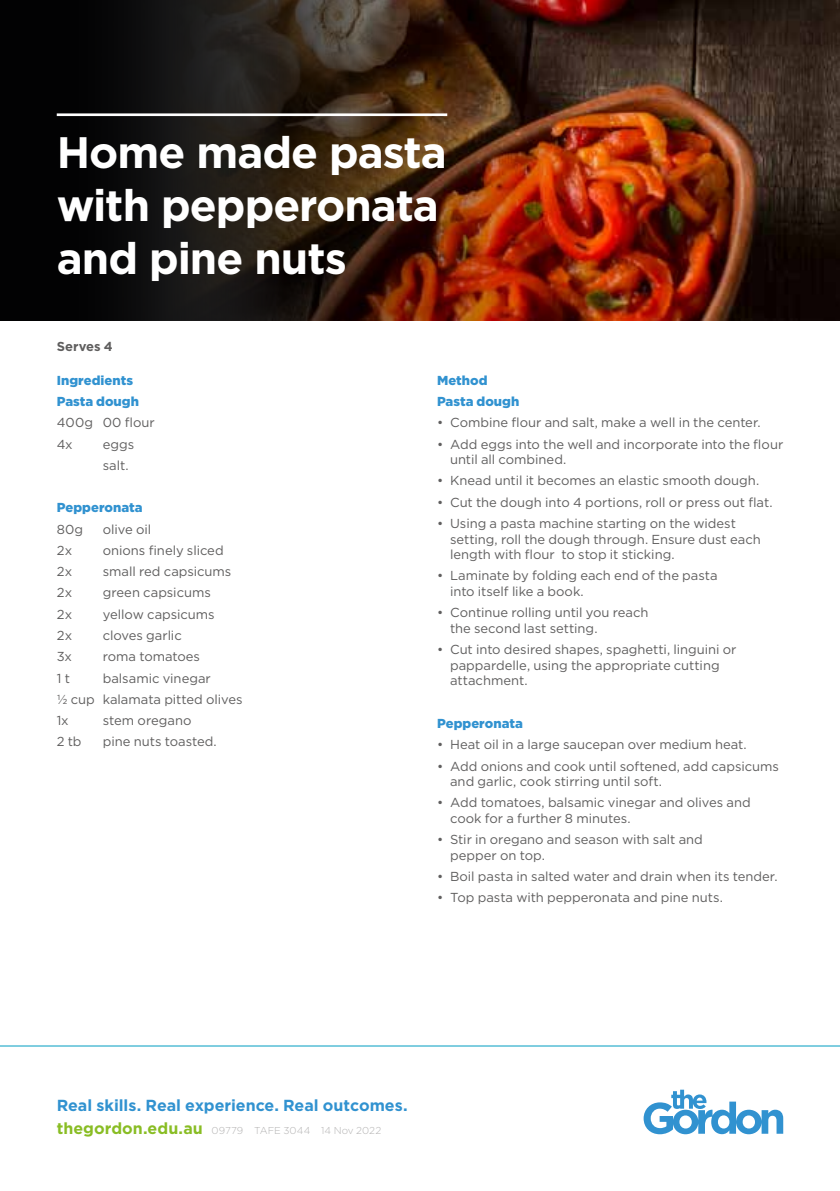
<style>
.page{position:relative;width:840px;height:1191px;background:#fff}
.page>*{position:absolute;margin:0;border:0;box-sizing:border-box;transform-origin:0 0}
.t1{font:700 44px/52.8px "Gotham";letter-spacing:-.025em;color:#fff}
.t2{font:700 16px "Gotham";letter-spacing:-.005em;color:#3192d0}
.t3{font:13px/15.6px "Gotham";color:#5f5e5e}
.t4{font:900 13px/21.2px "Gotham";letter-spacing:.005em;color:#3192d0}
.t5{font:700 13px "Gotham";color:#5f5e5e}
.t6{font:300 10px "Gotham";letter-spacing:.005em;color:#b3b2b2}
.s1{font-weight:700;font-size:16px;color:#89bd24}
</style>
<div class="page">
<img style="left:582px;top:0;width:257px;height:320px">
<img style="left:0;top:0;width:582px;height:321px">
<svg style="left:0;top:0;width:451px;height:320px;background:#21160f"></svg>
<hr style="left:57px;top:113px;width:390px;height:3px;background:#fff">
<svg style="left:0;top:1045px;width:839px;height:90px"></svg>
<svg style="left:643px;top:1089px;width:139px;height:45px"></svg>
<h1 class="t1" style="left:57px;top:126px;width:391px">Home made pasta with pepperonata and pine nuts</h1>
<p class="t5" style="left:57px;top:337px;width:58px">Serves 4</p>
<p class="t4" style="left:57px;top:369px;width:84px">Ingredients<br>Pasta dough</p>
<p class="t3" style="left:57px;top:412px;width:99px;line-height:21.2px">400g 00 flour<br>4x</p>
<p class="t3" style="left:103px;top:433px;width:33px;line-height:21.2px">eggs salt.</p>
<p class="t4" style="left:57px;top:497px;width:87px">Pepperonata</p>
<p class="t3" style="left:57px;top:521px;width:28px">80g</p>
<p class="t3" style="left:103px;top:521px;width:50px">olive oil</p>
<p class="t3" style="left:57px;top:542px;width:17px">2x</p>
<p class="t3" style="left:103px;top:542px;width:122px">onions finely sliced</p>
<p class="t3" style="left:57px;top:563px;width:17px">2x</p>
<p class="t3" style="left:103px;top:563px;width:130px">small red capsicums</p>
<p class="t3" style="left:57px;top:585px;width:17px">2x</p>
<p class="t3" style="left:103px;top:585px;width:109px">green capsicums</p>
<p class="t3" style="left:57px;top:606px;width:17px">2x</p>
<p class="t3" style="left:103px;top:606px;width:113px">yellow capsicums</p>
<p class="t3" style="left:57px;top:627px;width:17px">2x</p>
<p class="t3" style="left:103px;top:627px;width:80px">cloves garlic</p>
<p class="t3" style="left:57px;top:648px;width:17px">3x</p>
<p class="t3" style="left:103px;top:648px;width:99px">roma tomatoes</p>
<p class="t3" style="left:57px;top:670px;width:15px">1 t</p>
<p class="t3" style="left:57px;top:667px;width:187px;line-height:21.2px;text-indent:46px">balsamic vinegar<br>½ cup kalamata pitted olives<br>1x</p>
<p class="t3" style="left:103px;top:712px;width:90px">stem oregano</p>
<p class="t3" style="left:57px;top:733px;width:26px">2 tb</p>
<p class="t3" style="left:103px;top:733px;width:115px">pine nuts toasted.</p>
<p class="t4" style="left:437px;top:369px;width:84px">Method<br>Pasta dough</p>
<p class="t3" style="left:437px;top:414px;width:325px">• Combine flour and salt, make a well in the center.</p>
<p class="t3" style="left:450px;top:436px;width:334px;text-indent:-13px">• Add eggs into the well and incorporate into the flour until all combined.</p>
<p class="t3" style="left:437px;top:473px;width:323px">• Knead until it becomes an elastic smooth dough.</p>
<p class="t3" style="left:437px;top:494px;width:337px">• Cut the dough into 4 portions, roll or press out flat.</p>
<p class="t3" style="left:450px;top:515px;width:312px;text-indent:-13px">• Using a pasta machine starting on the widest setting, roll the dough through. Ensure dust each length with flour to stop it sticking.</p>
<p class="t3" style="left:450px;top:568px;width:269px;text-indent:-13px">• Laminate by folding each end of the pasta into itself like a book.</p>
<p class="t3" style="left:450px;top:604px;width:200px;text-indent:-13px">• Continue rolling until you reach the second last setting.</p>
<p class="t3" style="left:450px;top:641px;width:288px;text-indent:-13px">• Cut into desired shapes, spaghetti, linguini or pappardelle, using the appropriate cutting attachment.</p>
<p class="t4" style="left:437px;top:712px;width:87px">Pepperonata</p>
<p class="t3" style="left:437px;top:736px;width:311px">• Heat oil in a large saucepan over medium heat.</p>
<p class="t3" style="left:450px;top:758px;width:330px;text-indent:-13px">• Add onions and cook until softened, add capsicums and garlic, cook stirring until soft.</p>
<p class="t3" style="left:450px;top:794px;width:302px;text-indent:-13px">• Add tomatoes, balsamic vinegar and olives and cook for a further 8 minutes.</p>
<p class="t3" style="left:450px;top:831px;width:254px;text-indent:-13px">• Stir in oregano and season with salt and pepper on top.</p>
<p class="t3" style="left:437px;top:868px;width:342px">• Boil pasta in salted water and drain when its tender.</p>
<p class="t3" style="left:437px;top:889px;width:287px">• Top pasta with pepperonata and pine nuts.</p>
<p class="t2" style="left:57px;top:1094px;width:352px">Real skills. Real experience. Real outcomes.</p>
<p class="t6" style="left:57px;top:1124px;width:326px"><span class="s1">thegordon.edu.au</span> 09779 TAFE 3044 14 Nov 2022</p>
</div>
